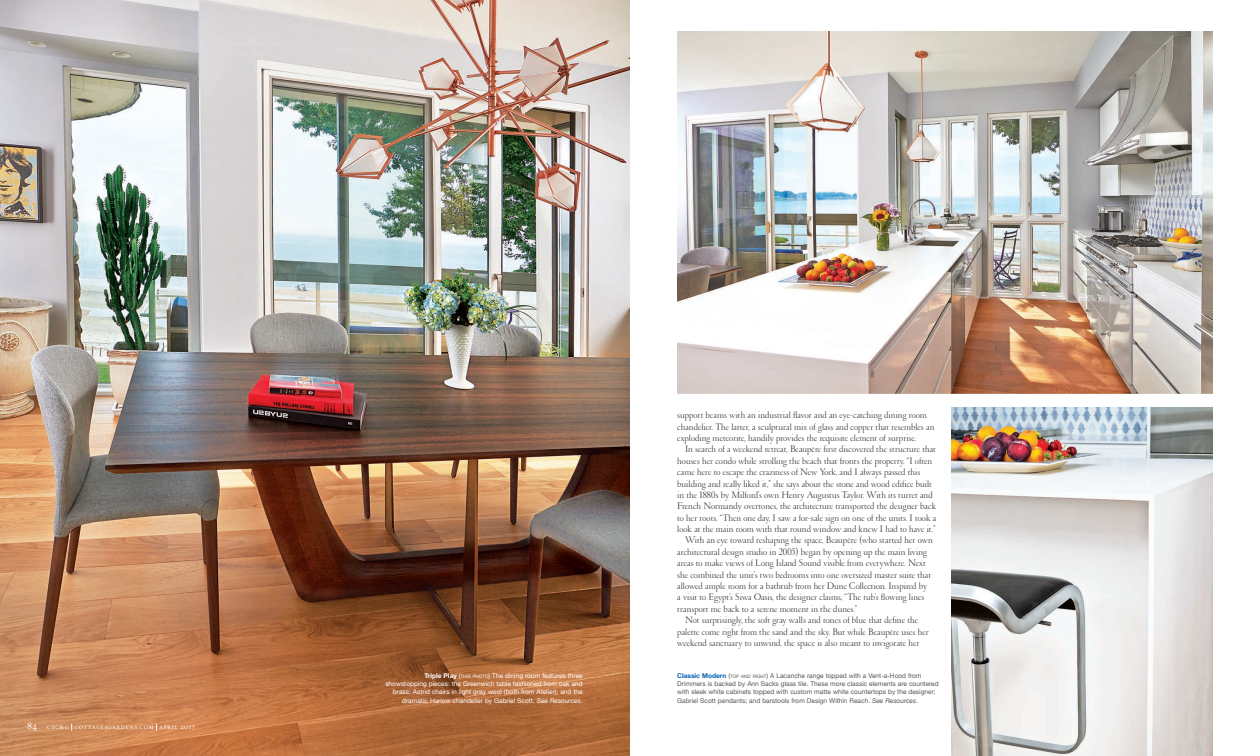
<style>
.page{position:relative;width:1260px;height:756px;background:#fff}
.page>*{position:absolute;margin:0;border:0;box-sizing:border-box;transform-origin:0 0}
.t1{font:300 9.62px/11.4px "Garamond";letter-spacing:.01em;color:#231f20}
.t2{font:7px "Requiem Text HTF Small Caps";letter-spacing:.05em;color:#fff}
.t3{font:6.56px/8.3px "Helvetica Neue";color:#57585a}
.t4{font:6.56px/8.3px "Helvetica Neue";color:#fff;text-align:right}
.s1{font-family:"Requiem Text HTF Roman";font-size:9.62px}
.s2{font-weight:700}
.s3{font-size:4.55px}
.s4{font-style:italic}
.s5{font-weight:700;color:#0160ae}
</style>
<div class="page">
<img style="left:0;top:0;width:630px;height:756px">
<img style="left:677px;top:32px;width:536px;height:362px">
<img style="left:951px;top:407px;width:262px;height:349px">
<p class="t2" style="left:27px;top:722px;width:170px"><span class="s1">84</span> ctc&amp;g cottagesgardens.com april 2017</p>
<p class="t4" style="left:385px;top:672px;width:199px"><span class="s2">Triple Play</span> (<span class="s3">THIS PHOTO</span>) The dining room features three showstopping pieces: the Greenwich table fashioned from oak and brass; Astrid chairs in light gray wool (both from Atelier); and the dramatic Harlow chandelier by Gabriel Scott. <span class="s4">See Resources</span>.</p>
<p class="t1" style="left:677px;top:410px;width:259px">support beams with an industrial flavor and an eye-catching dining room chandelier. The latter, a sculptural mix of glass and copper that resembles an exploding meteorite, handily provides the requisite element of surprise.</p>
<p class="t1" style="left:685px;top:444px;width:252px">In search of a weekend retreat, Beaupère first discovered the structure that</p>
<p class="t1" style="left:677px;top:456px;width:257px">houses her condo while strolling the beach that fronts the property. “I often</p>
<p class="t1" style="left:677px;top:467px;width:245px">came here to escape the craziness of New York, and I always passed this</p>
<p class="t1" style="left:677px;top:478px;width:256px">building and really liked it,” she says about the stone and wood edifice built</p>
<p class="t1" style="left:677px;top:490px;width:257px">in the 1880s by Milford’s own Henry Augustus Taylor. With its turret and</p>
<p class="t1" style="left:677px;top:501px;width:260px">French Normandy overtones, the architecture transported the designer back</p>
<p class="t1" style="left:677px;top:512px;width:261px">to her roots. “Then one day, I saw a for-sale sign on one of the units. I took a</p>
<p class="t1" style="left:677px;top:524px;width:260px">look at the main room with that round window and knew I had to have it.”</p>
<p class="t1" style="left:685px;top:535px;width:249px">With an eye toward reshaping the space, Beaupère (who started her own</p>
<p class="t1" style="left:677px;top:547px;width:251px">architectural design studio in 2005) began by opening up the main living</p>
<p class="t1" style="left:677px;top:558px;width:250px">areas to make views of Long Island Sound visible from everywhere. Next</p>
<p class="t1" style="left:677px;top:569px;width:255px">she combined the unit’s two bedrooms into one oversized master suite that</p>
<p class="t1" style="left:677px;top:581px;width:252px">allowed ample room for a bathtub from her Dune Collection. Inspired by</p>
<p class="t1" style="left:677px;top:592px;width:249px">a visit to Egypt’s Siwa Oasis, the designer claims, “The tub’s flowing lines</p>
<p class="t1" style="left:677px;top:603px;width:181px">transport me back to a serene moment in the dunes.”</p>
<p class="t1" style="left:685px;top:615px;width:234px">Not surprisingly, the soft gray walls and tones of blue that define the</p>
<p class="t1" style="left:677px;top:626px;width:253px">palette come right from the sand and the sky. But while Beaupère uses her</p>
<p class="t1" style="left:677px;top:638px;width:244px">weekend sanctuary to unwind, the space is also meant to invigorate her</p>
<p class="t3" style="left:677px;top:672px;width:263px"><span class="s5">Classic Modern</span> (<span class="s3">TOP AND RIGHT</span>) A Lacanche range topped with a Vent-a-Hood from Drimmers is backed by Ann Sacks glass tile. These more classic elements are countered with sleek white cabinets topped with custom matte white countertops by the designer; Gabriel Scott pendants; and barstools from Design Within Reach. <span class="s4">See Resources</span>.</p>
</div>
